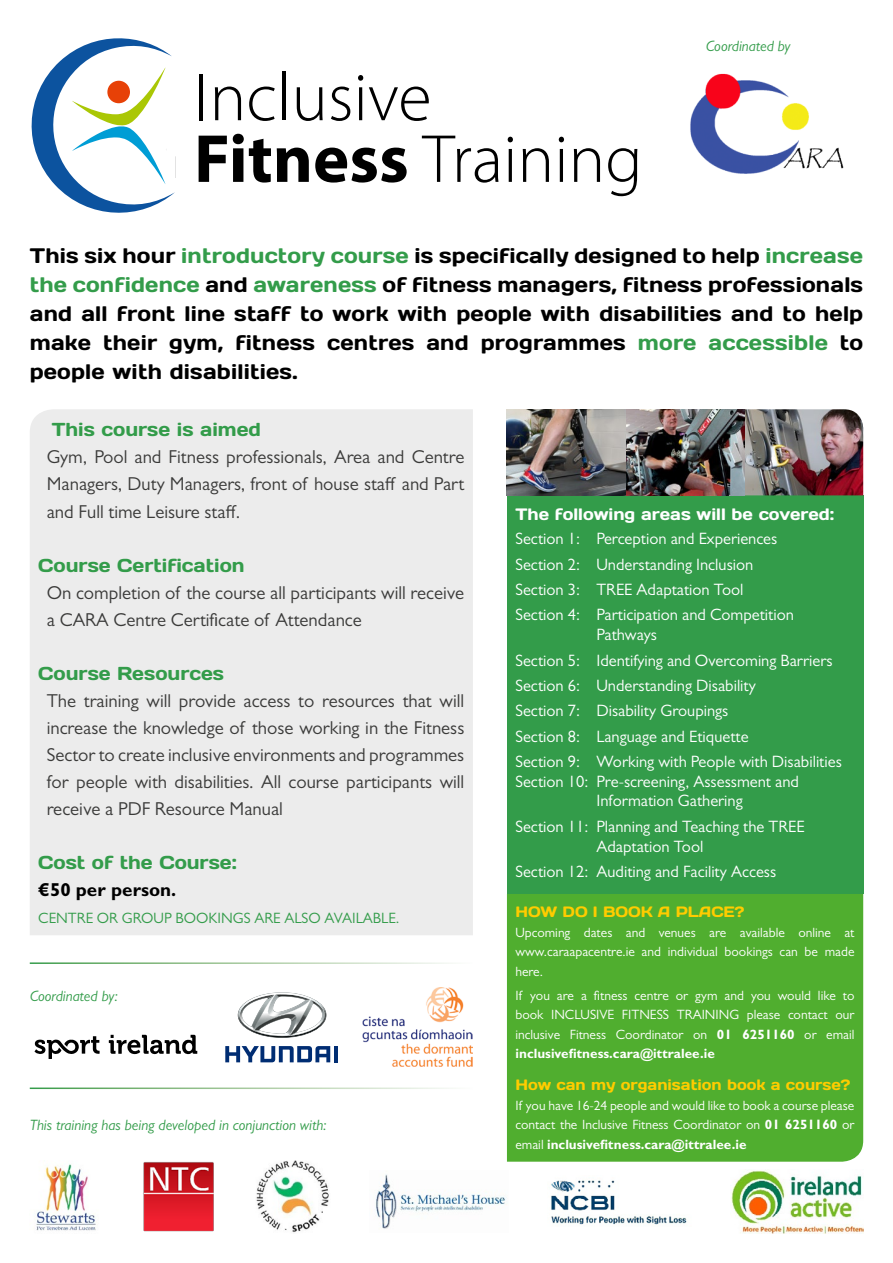
<style>
.page{position:relative;width:893px;height:1263px;background:#fff}
.page>*{position:absolute;margin:0;border:0;box-sizing:border-box;transform-origin:0 0}
.t1{font:300 68.55px/61.7px "Myriad Pro";color:#000}
.t2{font:300 43.5px "Myriad Pro";color:#000}
.t3{font:700 43.5px "Myriad Pro";letter-spacing:-.03em;color:#000}
.t4{font:21px/29px "Days One";letter-spacing:.01em;color:#000;text-align:justify}
.t5{font:18.75px/27px "Gill Sans MT Pro";color:#3a3a39;text-align:justify}
.t6{font:18.75px "Days One";color:#339c4a}
.t7{font:700 18.75px "Gill Sans MT Pro";color:#000}
.t8{font:16.5px/25.3px "Gill Sans MT Pro";color:#fff}
.t9{font:16.5px "Days One";color:#fff}
.t10{font:italic 15px "Gill Sans MT Pro";color:#339c4a}
.t11{font:15px "Days One";color:#fc0}
.t12{font:15px "Gill Sans MT Pro";color:#339c4a}
.t13{font:13.5px/19.5px "Gill Sans MT Pro";color:#fff;text-align:justify}
.s1{font-weight:700}
.s2{color:#339c4a}
</style>
<div class="page">
<div style="left:507px;top:894px;width:356px;height:268px;background:#50ae2f"></div>
<svg style="left:31px;top:38px;width:144px;height:175px"></svg>
<div style="left:107px;top:81px;width:23px;height:22px;background:#e74107;border-radius:50%"></div>
<div style="left:30px;top:409px;width:443px;height:526px;background:#ececec"></div>
<div style="left:507px;top:495px;width:356px;height:399px;background:#339c4a"></div>
<img style="left:507px;top:409px;width:356px;height:86px">
<img style="left:690px;top:74px;width:154px;height:100px">
<svg style="left:34px;top:1036px;width:66px;height:23px"></svg>
<svg style="left:109px;top:1035px;width:88px;height:19px"></svg>
<img style="left:363px;top:987px;width:110px;height:80px">
<svg style="left:225px;top:1046px;width:105px;height:16px"></svg>
<hr style="left:334px;top:1046px;width:4px;height:16px;background:#002d73">
<svg style="left:238px;top:992px;width:88px;height:46px"></svg>
<img style="left:376px;top:1174px;width:131px;height:55px">
<img style="left:36px;top:1164px;width:60px;height:67px">
<img style="left:550px;top:1180px;width:137px;height:45px">
<img style="left:731px;top:1170px;width:132px;height:63px">
<img style="left:143px;top:1162px;width:71px;height:70px">
<img style="left:256px;top:1160px;width:73px;height:73px">
<h2 class="t2" style="left:167px;top:60px;width:159px">Disability</h2>
<h2 class="t3" style="left:167px;top:97px;width:167px">Inclusion</h2>
<h2 class="t2" style="left:167px;top:138px;width:141px">Training</h2>
<h1 class="t1" style="left:194px;top:66px;width:450px">Inclusive<br><span class="s1">Fitness</span> Training</h1>
<p class="t10" style="left:706px;top:37px;width:86px">Coordinated by</p>
<p class="t4" style="left:30px;top:241px;width:835px">This six hour <span class="s2">introductory course</span> is specifically designed to help <span class="s2">increase the confidence</span> and <span class="s2">awareness</span> of fitness managers, fitness professionals and all front line staff to work with people with disabilities and to help make their gym, fitness centres and programmes <span class="s2">more accessible</span> to people with disabilities.</p>
<p class="t6" style="left:52px;top:418px;width:211px">This course is aimed</p>
<p class="t5" style="left:47px;top:443px;width:419px">Gym, Pool and Fitness professionals, Area and Centre Managers, Duty Managers, front of house staff and Part and Full time Leisure staff.</p>
<p class="t6" style="left:38px;top:553px;width:208px">Course Certification</p>
<p class="t5" style="left:47px;top:578px;width:419px">On completion of the course all participants will receive a CARA Centre Certificate of Attendance</p>
<p class="t6" style="left:38px;top:661px;width:187px">Course Resources</p>
<p class="t5" style="left:47px;top:686px;width:419px">The training will provide access to resources that will increase the knowledge of those working in the Fitness Sector to create inclusive environments and programmes for people with disabilities. All course participants will receive a PDF Resource Manual</p>
<p class="t6" style="left:38px;top:850px;width:200px">Cost of the Course:</p>
<p class="t7" style="left:38px;top:877px;width:140px">€50 per person.</p>
<p class="t12" style="left:38px;top:908px;width:363px">CENTRE OR GROUP BOOKINGS ARE ALSO AVAILABLE.</p>
<p class="t10" style="left:30px;top:987px;width:90px">Coordinated by:</p>
<p class="t10" style="left:30px;top:1116px;width:299px">This training has being developed in conjunction with:</p>
<p class="t9" style="left:515px;top:504px;width:320px">The following areas will be covered:</p>
<p class="t8" style="left:515px;top:526px;width:280px">Section 1: Perception and Experiences Section 2: Understanding Inclusion Section 3: TREE Adaptation Tool Section 4: Participation and Competition</p>
<p class="t8" style="left:515px;top:622px;width:328px;text-indent:81px">Pathways<br>Section 5: Identifying and Overcoming Barriers Section 6: Understanding Disability<br>Section 7: Disability Groupings<br>Section 8: Language and Etiquette<br>Section 9: Working with People with Disabilities</p>
<p class="t8" style="left:596px;top:771px;width:204px;line-height:19.8px;text-indent:-81px">Section 10: Pre-screening, Assessment and<br>Information Gathering</p>
<p class="t8" style="left:596px;top:816px;width:210px;line-height:19.8px;text-indent:-81px">Section 11: Planning and Teaching the TREE<br>Adaptation Tool</p>
<p class="t8" style="left:515px;top:858px;width:262px">Section 12: Auditing and Facility Access</p>
<p class="t11" style="left:515px;top:902px;width:230px">HOW DO I BOOK A PLACE?</p>
<p class="t13" style="left:515px;top:922px;width:341px">Upcoming dates and venues are available online at www.caraapacentre.ie and individual bookings can be made here.</p>
<p class="t13" style="left:515px;top:985px;width:341px">If you are a fitness centre or gym and you would like to book INCLUSIVE FITNESS TRAINING please contact our inclusive Fitness Coordinator on <span class="s1">01 6251160</span> or email <span class="s1">inclusivefitness.cara@ittralee.ie</span></p>
<p class="t11" style="left:515px;top:1075px;width:337px">How can my organisation book a course?</p>
<p class="t13" style="left:515px;top:1095px;width:340px">If you have 16-24 people and would like to book a course please contact the Inclusive Fitness Coordinator on <span class="s1">01 6251160</span> or email <span class="s1">inclusivefitness.cara@ittralee.ie</span></p>
</div>
